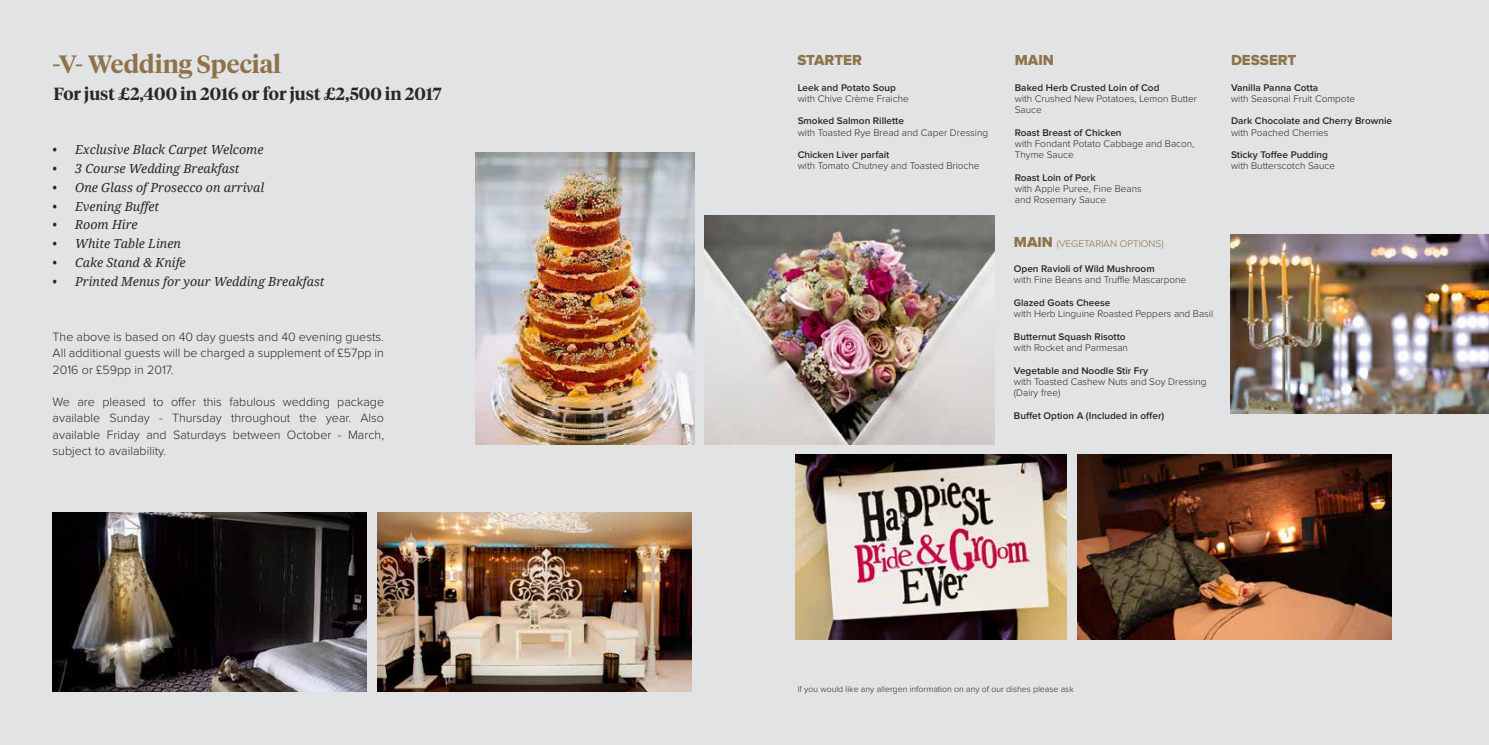
<style>
.page{position:relative;width:1489px;height:745px;background:#fff}
.page>*{position:absolute;margin:0;border:0;box-sizing:border-box;transform-origin:0 0}
.t1{font:600 25px "Tiempos Headline";color:#8e734a}
.t2{font:600 17.5px "Tiempos Headline";color:#292829}
.t3{font:15px "Proxima Nova Extrabld";color:#8e734a}
.t4{font:300 12.5px/16.2px "Proxima Nova";color:#292829;text-align:justify}
.t5{font:italic 12.5px "Droid Serif";color:#292829}
.t6{font:300 10px/11.2px "Proxima Nova";color:#292829}
.t7{font:600 10px "Proxima Nova";color:#292829}
.t8{font:300 10px "Proxima Nova";color:#8e734a}
.t9{font:300 8.75px "Proxima Nova";color:#292829}
.s1{font-family:"Proxima Nova Extrabld";font-weight:400;font-size:15px}
</style>
<div class="page">
<div style="left:0;top:0;width:754px;height:744px;background:#e2e3e4"></div>
<div style="left:734px;top:0;width:754px;height:744px;background:#e2e3e4"></div>
<img style="left:53px;top:512px;width:314px;height:179px">
<img style="left:377px;top:512px;width:315px;height:179px">
<img style="left:1077px;top:454px;width:314px;height:185px">
<img style="left:704px;top:215px;width:290px;height:229px">
<img style="left:476px;top:152px;width:218px;height:292px">
<img style="left:795px;top:454px;width:271px;height:185px">
<img style="left:1230px;top:234px;width:258px;height:179px">
<h1 class="t1" style="left:53px;top:47px;width:230px">-V- Wedding Special</h1>
<h2 class="t2" style="left:53px;top:82px;width:389px">For just £2,400 in 2016 or for just £2,500 in 2017</h2>
<p class="t5" style="left:53px;top:142px;width:212px">• Exclusive Black Carpet Welcome</p>
<p class="t5" style="left:53px;top:161px;width:188px">• 3 Course Wedding Breakfast</p>
<p class="t5" style="left:53px;top:180px;width:213px">• One Glass of Prosecco on arrival</p>
<p class="t5" style="left:53px;top:199px;width:108px">• Evening Buffet</p>
<p class="t5" style="left:53px;top:217px;width:87px">• Room Hire</p>
<p class="t5" style="left:53px;top:236px;width:130px">• White Table Linen</p>
<p class="t5" style="left:53px;top:255px;width:135px">• Cake Stand &amp; Knife</p>
<p class="t5" style="left:53px;top:274px;width:273px">• Printed Menus for your Wedding Breakfast</p>
<p class="t4" style="left:53px;top:329px;width:333px">The above is based on 40 day guests and 40 evening guests.<br>All additional guests will be charged a supplement of £57pp in 2016 or £59pp in 2017.</p>
<p class="t4" style="left:53px;top:394px;width:333px">We are pleased to offer this fabulous wedding package available Sunday - Thursday throughout the year. Also available Friday and Saturdays between October - March, subject to availability.</p>
<h3 class="t3" style="left:797px;top:53px;width:66px">STARTER</h3>
<h3 class="t3" style="left:1014px;top:53px;width:41px">MAIN</h3>
<p class="t7" style="left:797px;top:83px;width:100px">Leek and Potato Soup</p>
<p class="t6" style="left:797px;top:93px;width:113px">with Chive Crème Fraiche</p>
<p class="t7" style="left:797px;top:116px;width:108px">Smoked Salmon Rillette</p>
<p class="t6" style="left:797px;top:127px;width:192px">with Toasted Rye Bread and Caper Dressing</p>
<p class="t7" style="left:797px;top:150px;width:93px">Chicken Liver parfait</p>
<p class="t6" style="left:797px;top:161px;width:183px">with Tomato Chutney and Toasted Brioche</p>
<p class="t7" style="left:1014px;top:83px;width:146px">Baked Herb Crusted Loin of Cod</p>
<p class="t6" style="left:1014px;top:93px;width:184px">with Crushed New Potatoes, Lemon Butter<br>Sauce</p>
<p class="t7" style="left:1014px;top:128px;width:108px">Roast Breast of Chicken</p>
<p class="t6" style="left:1014px;top:138px;width:181px">with Fondant Potato Cabbage and Bacon,<br>Thyme Sauce</p>
<p class="t7" style="left:1014px;top:173px;width:82px">Roast Loin of Pork</p>
<p class="t6" style="left:1014px;top:183px;width:128px">with Apple Puree, Fine Beans and Rosemary Sauce</p>
<p class="t8" style="left:1013px;top:238px;width:151px"><span class="s1">MAIN</span> (VEGETARIAN OPTIONS)</p>
<p class="t7" style="left:1013px;top:264px;width:142px">Open Ravioli of Wild Mushroom</p>
<p class="t6" style="left:1013px;top:275px;width:174px">with Fine Beans and Truffle Mascarpone</p>
<p class="t7" style="left:1013px;top:298px;width:98px">Glazed Goats Cheese</p>
<p class="t6" style="left:1013px;top:308px;width:201px">with Herb Linguine Roasted Peppers and Basil</p>
<p class="t7" style="left:1013px;top:331px;width:113px">Butternut Squash Risotto</p>
<p class="t6" style="left:1013px;top:342px;width:115px">with Rocket and Parmesan</p>
<p class="t7" style="left:1013px;top:365px;width:136px">Vegetable and Noodle Stir Fry</p>
<p class="t6" style="left:1013px;top:376px;width:194px">with Toasted Cashew Nuts and Soy Dressing (Dairy free)</p>
<p class="t7" style="left:1013px;top:410px;width:152px">Buffet Option A (Included in offer)</p>
<h3 class="t3" style="left:1230px;top:53px;width:67px">DESSERT</h3>
<p class="t7" style="left:1230px;top:83px;width:89px">Vanilla Panna Cotta</p>
<p class="t6" style="left:1230px;top:93px;width:125px">with Seasonal Fruit Compote</p>
<p class="t7" style="left:1230px;top:116px;width:162px">Dark Chocolate and Cherry Brownie</p>
<p class="t6" style="left:1230px;top:127px;width:99px">with Poached Cherries</p>
<p class="t7" style="left:1230px;top:150px;width:98px">Sticky Toffee Pudding</p>
<p class="t6" style="left:1230px;top:161px;width:105px">with Butterscotch Sauce</p>
<p class="t9" style="left:797px;top:684px;width:277px">If you would like any allergen information on any of our dishes please ask</p>
</div>
